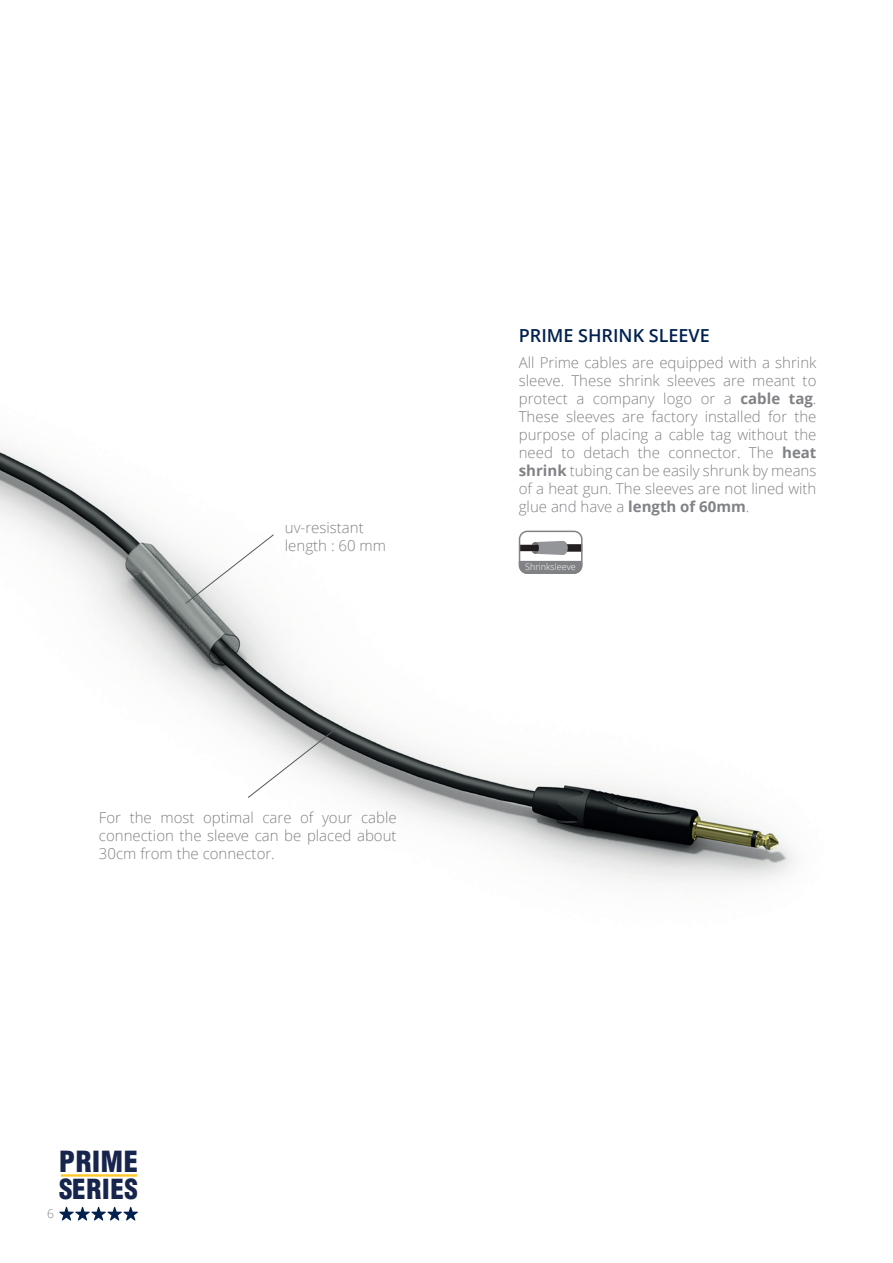
<style>
.page{position:relative;width:893px;height:1263px;background:#fff}
.page>*{position:absolute;margin:0;border:0;box-sizing:border-box;transform-origin:0 0}
.t1{font:900 condensed 28.5px "Helvetica LT";letter-spacing:.025em;color:#17254d}
.t2{font:900 condensed 27px "Helvetica LT";letter-spacing:.025em;color:#17254d}
.t3{font:600 18px "Open Sans";color:#00214f}
.t4{font:300 15px/18px "Open Sans";color:#808285;text-align:justify}
.t5{font:300 12px "Open Sans";color:#808285}
.t6{font:300 9px "Open Sans";color:#fff}
.s1{font-weight:700}
</style>
<div class="page">
<img style="left:0;top:446px;width:796px;height:438px">
<svg style="left:185px;top:534px;width:90px;height:70px"></svg>
<svg style="left:247px;top:728px;width:90px;height:71px"></svg>
<svg style="left:519px;top:531px;width:64px;height:43px"></svg>
<hr style="left:61px;top:1174px;width:76px;height:3px;background:#fec628">
<svg style="left:59px;top:1207px;width:79px;height:13px"></svg>
<p class="t4" style="left:285px;top:518px;width:103px">uv-resistant length : 60 mm</p>
<p class="t4" style="left:99px;top:808px;width:299px">For the most optimal care of your cable connection the sleeve can be placed about 30cm from the connector.</p>
<h1 class="t1" style="left:59px;top:1144px;width:80px">PRIME</h1>
<h2 class="t2" style="left:59px;top:1172px;width:80px">SERIES</h2>
<p class="t5" style="left:47px;top:1205px;width:8px">6</p>
<p class="t3" style="left:519px;top:323px;width:193px">PRIME SHRINK SLEEVE</p>
<p class="t4" style="left:519px;top:353px;width:299px">All Prime cables are equipped with a shrink sleeve. These shrink sleeves are meant to protect a company logo or a <span class="s1">cable tag</span>.<br>These sleeves are factory installed for the purpose of placing a cable tag without the need to detach the connector. The <span class="s1">heat shrink</span> tubing can be easily shrunk by means of a heat gun. The sleeves are not lined with glue and have a <span class="s1">length of 60mm</span>.</p>
<p class="t6" style="left:525px;top:560px;width:52px">Shrinksleeve</p>
</div>
